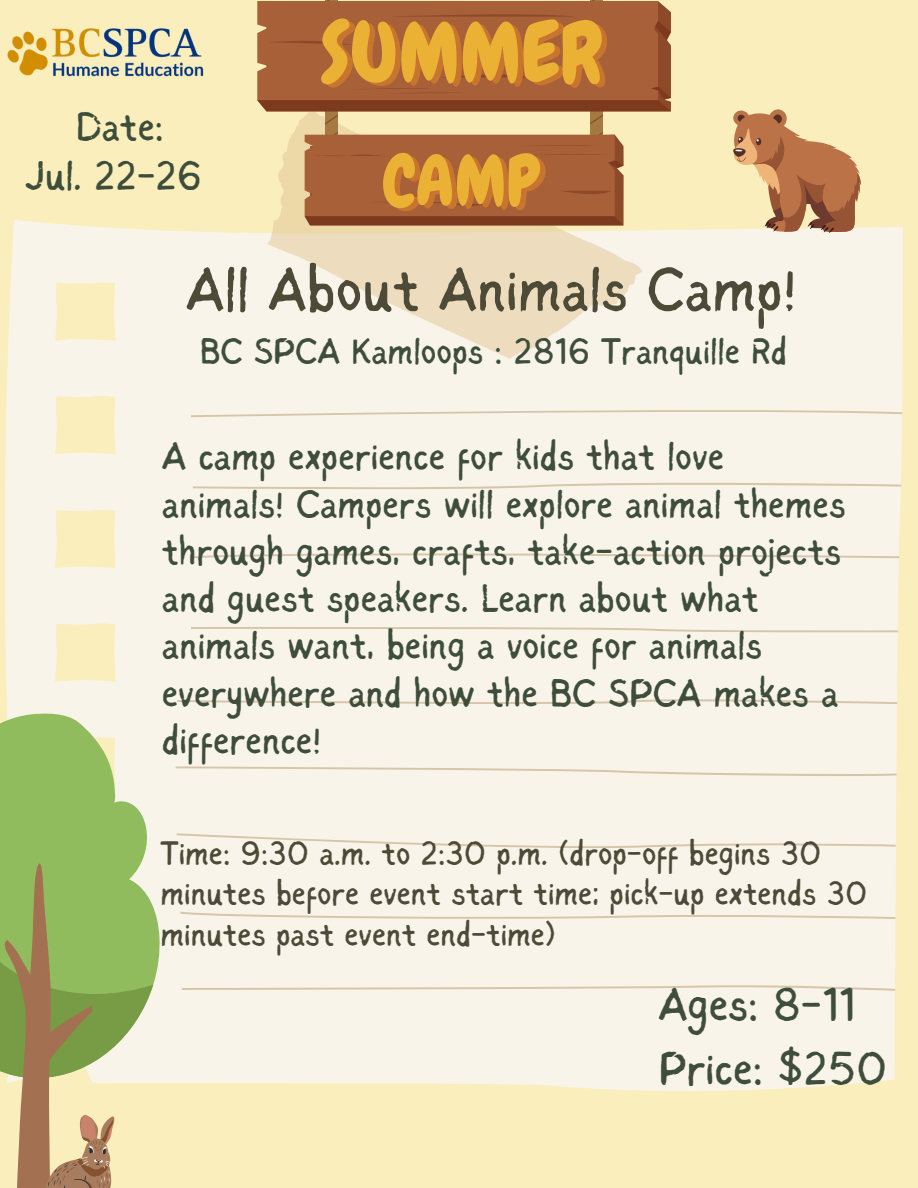
<style>
.page{position:relative;width:918px;height:1188px;background:#faeebd}
.page>*{position:absolute;margin:0;border:0;box-sizing:border-box;transform-origin:0 0}
.t1{font:62.7px "Sigher";color:#4d4a37}
.t2{font:47.55px "Sigher";color:#3e4e3b}
.t3{font:41.55px/49.5px "Sigher";color:#3e4e3b;text-align:center}
.t4{font:39.9px/47.2px "Sigher";color:#3e4e3b}
.t5{font:37.05px "Sigher";color:#3e4e3b}
.t6{font:34.05px/40.5px "Sigher";color:#4d4a37}
</style>
<div class="page">
<div style="left:4px;top:220px;width:899px;height:871px;background:#f9f4ea"></div>
<svg style="left:266px;top:230px;width:377px;height:129px;background:#f2e6cf"></svg>
<svg style="left:191px;top:406px;width:711px;height:11px;background:#f3ecde"></svg>
<svg style="left:193px;top:550px;width:706px;height:8px;background:#f0e8d9"></svg>
<svg style="left:193px;top:480px;width:708px;height:9px;background:#f1e9db"></svg>
<svg style="left:191px;top:627px;width:707px;height:5px;background:#ebe2d1"></svg>
<svg style="left:177px;top:697px;width:720px;height:9px;background:#f1e9db"></svg>
<svg style="left:176px;top:766px;width:721px;height:10px;background:#f1eadc"></svg>
<svg style="left:177px;top:833px;width:719px;height:17px;background:#f5eee2"></svg>
<svg style="left:180px;top:912px;width:715px;height:8px;background:#f0e8d9"></svg>
<svg style="left:182px;top:984px;width:713px;height:7px;background:#efe7d7"></svg>
<svg style="left:257px;top:0;width:414px;height:230px"></svg>
<img style="left:7px;top:28px;width:197px;height:49px">
<svg style="left:0;top:713px;width:160px;height:365px;background:#b5cf8d"></svg>
<svg style="left:0;top:831px;width:153px;height:357px"></svg>
<svg style="left:730px;top:109px;width:131px;height:124px"></svg>
<p class="t3" style="left:26px;top:105px;width:178px">Date:<br>Jul. 22-26</p>
<p class="t1" style="left:186px;top:264px;width:612px">All About Animals Camp!</p>
<h3 class="t5" style="left:200px;top:336px;width:589px">BC SPCA Kamloops : 2816 Tranquille Rd</h3>
<p class="t4" style="left:162px;top:436px;width:685px">A camp experience for kids that love animals! Campers will explore animal themes through games, crafts, take-action projects and guest speakers. Learn about what animals want, being a voice for animals everywhere and how the BC SPCA makes a difference!</p>
<p class="t6" style="left:161px;top:835px;width:708px">Time: 9:30 a.m. to 2:30 p.m. (drop-off begins 30 minutes before event start time; pick-up extends 30 minutes past event end-time)</p>
<h3 class="t2" style="left:658px;top:986px;width:199px">Ages: 8-11</h3>
<h1 class="t2" style="left:658px;top:1049px;width:230px">Price: $250</h1>
</div>
